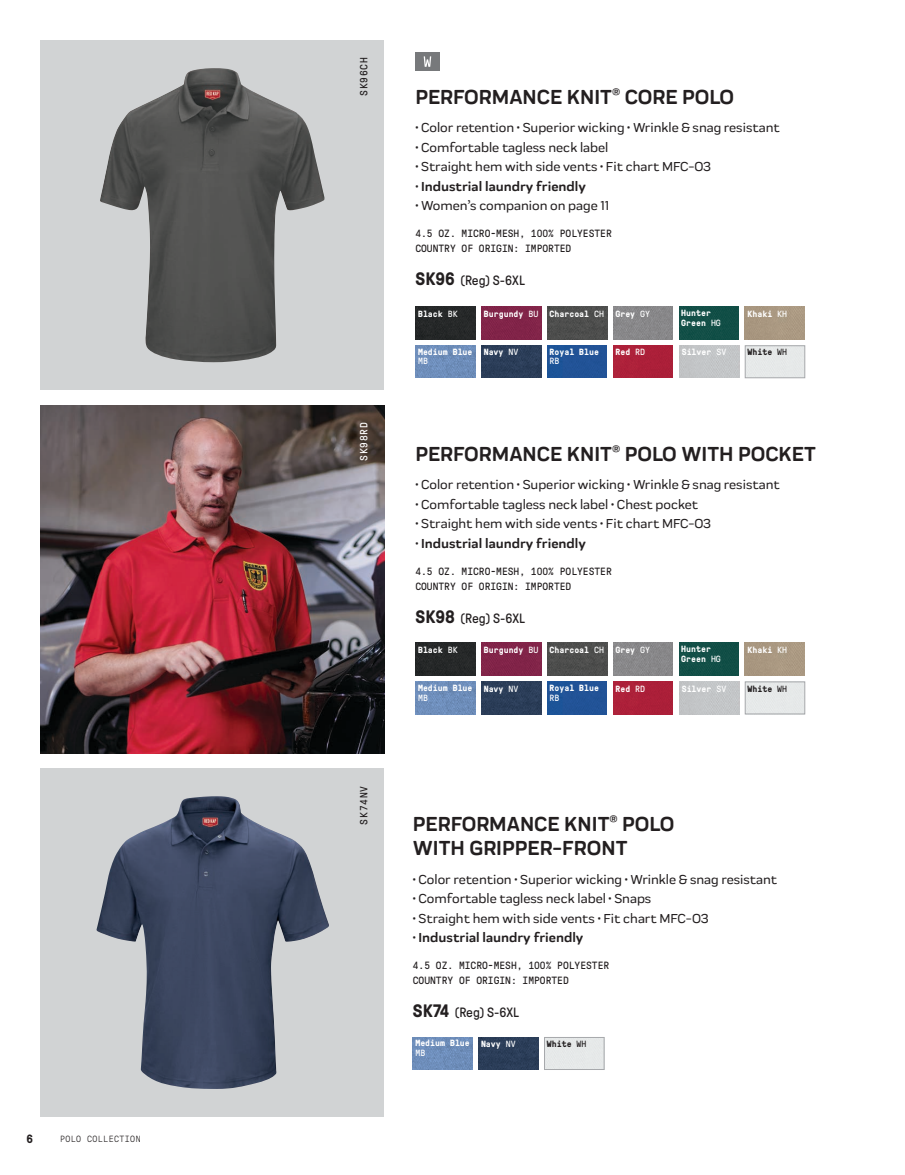
<style>
.page{position:relative;width:905px;height:1175px;background:#fff}
.page>*{position:absolute;margin:0;border:0;box-sizing:border-box;transform-origin:0 0}
.t1{font:700 21px/24px "Praktika Rnd";color:#231f20}
.t2{font:500 13.5px "Praktika Rnd";color:#231f20}
.t3{font:700 13.5px "Praktika Rnd";color:#231f20}
.t4{font:13.5px "GT Pressura";color:#231f20}
.t5{font:700 12px "GT Pressura Mono";color:#231f20}
.t6{font:10.5px/15px "GT Pressura Mono";color:#231f20}
.t7{font:10.5px "GT Pressura Mono";letter-spacing:.075em;color:#fff}
.t8{font:700 9px/9.8px "GT Pressura Mono";color:#fff}
.t9{font:700 9px "GT Pressura Mono";color:#231f20}
.t10{font:300 9px "GT Pressura Mono";letter-spacing:.05em;color:#231f20}
.t11{font:9px "GT Pressura Mono";color:#fff}
.s1{font-weight:500}
.s2{font-weight:700;font-size:18px}
.s3{font-weight:400}
</style>
<div class="page">
<img style="left:40px;top:405px;width:344px;height:348px">
<div style="left:415px;top:53px;width:24px;height:18px;background:#77797b"></div>
<svg style="left:423px;top:56px;width:8px;height:11px"></svg>
<div style="left:613px;top:307px;width:59px;height:32px;background:#88888a"></div>
<div style="left:679px;top:307px;width:59px;height:32px;background:#124f47"></div>
<div style="left:547px;top:307px;width:60px;height:32px;background:#4e4e4d"></div>
<div style="left:415px;top:307px;width:60px;height:32px;background:#252828"></div>
<div style="left:481px;top:307px;width:60px;height:32px;background:#812449"></div>
<div style="left:547px;top:345px;width:59px;height:33px;background:#215397"></div>
<div style="left:613px;top:345px;width:59px;height:33px;background:#ad2039"></div>
<div style="left:481px;top:345px;width:60px;height:33px;background:#2b3e59"></div>
<div style="left:744px;top:307px;width:60px;height:32px;background:#a99881"></div>
<img style="left:415px;top:345px;width:60px;height:33px">
<div style="left:679px;top:345px;width:60px;height:33px;background:#c3c5c7"></div>
<div style="left:745px;top:345px;width:60px;height:33px;border:1px solid #a7a9ac"></div>
<div style="left:478px;top:1037px;width:60px;height:32px;background:#2b3e59"></div>
<img style="left:413px;top:1037px;width:60px;height:32px">
<div style="left:544px;top:1037px;width:60px;height:32px;border:1px solid #a7a9ac"></div>
<div style="left:613px;top:643px;width:59px;height:32px;background:#88888a"></div>
<div style="left:679px;top:643px;width:59px;height:32px;background:#124f47"></div>
<div style="left:547px;top:643px;width:60px;height:32px;background:#4e4e4d"></div>
<div style="left:415px;top:643px;width:60px;height:32px;background:#252828"></div>
<div style="left:481px;top:643px;width:60px;height:32px;background:#812449"></div>
<div style="left:547px;top:681px;width:59px;height:33px;background:#215397"></div>
<div style="left:613px;top:681px;width:59px;height:33px;background:#ad2039"></div>
<div style="left:481px;top:681px;width:60px;height:33px;background:#2b3e59"></div>
<div style="left:744px;top:643px;width:60px;height:32px;background:#a99881"></div>
<img style="left:415px;top:681px;width:60px;height:33px">
<div style="left:679px;top:681px;width:60px;height:33px;background:#c3c5c7"></div>
<div style="left:745px;top:681px;width:60px;height:33px;border:1px solid #a7a9ac"></div>
<div style="left:40px;top:40px;width:344px;height:350px;background:#d1d3d4"></div>
<div style="left:40px;top:768px;width:344px;height:348px;background:#d1d3d4"></div>
<img style="left:100px;top:68px;width:225px;height:294px">
<img style="left:96px;top:796px;width:233px;height:292px">
<p class="t5" style="left:26px;top:1130px;width:8px">6</p>
<p class="t10" style="left:60px;top:1133px;width:82px">POLO COLLECTION</p>
<p class="t6" style="left:356px;top:96px;width:40px;rotate:-90deg">SK96CH</p>
<p class="t7" style="left:358px;top:461px;width:40px;rotate:-90deg">SK98RD</p>
<p class="t6" style="left:356px;top:824px;width:40px;rotate:-90deg">SK74NV</p>
<h1 class="t1" style="left:415px;top:83px;width:320px">PERFORMANCE KNIT<sup>®</sup> CORE POLO</h1>
<p class="t2" style="left:415px;top:118px;width:366px">• Color retention • Superior wicking • Wrinkle &amp; snag resistant</p>
<p class="t2" style="left:415px;top:137px;width:195px">• Comfortable tagless neck label</p>
<p class="t2" style="left:415px;top:157px;width:297px">• Straight hem with side vents • Fit chart MFC-03</p>
<p class="t3" style="left:415px;top:176px;width:172px"><span class="s1">•</span> Industrial laundry friendly</p>
<p class="t2" style="left:415px;top:196px;width:195px">• Women’s companion on page 11</p>
<p class="t6" style="left:415px;top:226px;width:198px">4.5 OZ. MICRO-MESH, 100% POLYESTER<br>COUNTRY OF ORIGIN: IMPORTED</p>
<p class="t4" style="left:415px;top:274px;width:111px"><span class="s2">SK96</span> (Reg) S-6XL</p>
<p class="t8" style="left:615px;top:308px;width:36px">Grey <span class="s3">GY</span></p>
<p class="t8" style="left:681px;top:307px;width:41px">Hunter<br>Green <span class="s3">HG</span></p>
<p class="t8" style="left:418px;top:308px;width:41px">Black <span class="s3">BK</span></p>
<p class="t8" style="left:484px;top:308px;width:122px">Burgundy <span class="s3">BU</span> Charcoal <span class="s3">CH</span></p>
<p class="t8" style="left:549px;top:346px;width:51px">Royal Blue</p>
<p class="t11" style="left:549px;top:356px;width:11px">RB</p>
<p class="t8" style="left:747px;top:308px;width:41px">Khaki <span class="s3">KH</span></p>
<p class="t8" style="left:418px;top:346px;width:56px">Medium Blue</p>
<p class="t11" style="left:418px;top:356px;width:11px">MB</p>
<p class="t8" style="left:681px;top:347px;width:46px">Silver <span class="s3">SV</span></p>
<p class="t9" style="left:747px;top:346px;width:41px">White <span class="s3">WH</span></p>
<p class="t8" style="left:483px;top:347px;width:36px">Navy <span class="s3">NV</span></p>
<p class="t8" style="left:615px;top:347px;width:31px">Red <span class="s3">RD</span></p>
<h1 class="t1" style="left:415px;top:440px;width:402px">PERFORMANCE KNIT<sup>®</sup> POLO WITH POCKET</h1>
<p class="t2" style="left:415px;top:474px;width:366px">• Color retention • Superior wicking • Wrinkle &amp; snag resistant</p>
<p class="t2" style="left:415px;top:494px;width:284px">• Comfortable tagless neck label • Chest pocket</p>
<p class="t2" style="left:415px;top:513px;width:297px">• Straight hem with side vents • Fit chart MFC-03</p>
<p class="t3" style="left:415px;top:532px;width:172px"><span class="s1">•</span> Industrial laundry friendly</p>
<p class="t6" style="left:415px;top:564px;width:198px">4.5 OZ. MICRO-MESH, 100% POLYESTER<br>COUNTRY OF ORIGIN: IMPORTED</p>
<p class="t4" style="left:415px;top:611px;width:111px"><span class="s2">SK98</span> (Reg) S-6XL</p>
<p class="t8" style="left:615px;top:644px;width:36px">Grey <span class="s3">GY</span></p>
<p class="t8" style="left:681px;top:643px;width:41px">Hunter<br>Green <span class="s3">HG</span></p>
<p class="t8" style="left:418px;top:644px;width:41px">Black <span class="s3">BK</span></p>
<p class="t8" style="left:484px;top:644px;width:122px">Burgundy <span class="s3">BU</span> Charcoal <span class="s3">CH</span></p>
<p class="t8" style="left:549px;top:682px;width:51px">Royal Blue</p>
<p class="t11" style="left:549px;top:692px;width:11px">RB</p>
<p class="t8" style="left:747px;top:644px;width:41px">Khaki <span class="s3">KH</span></p>
<p class="t8" style="left:418px;top:682px;width:56px">Medium Blue</p>
<p class="t11" style="left:418px;top:692px;width:11px">MB</p>
<p class="t8" style="left:681px;top:683px;width:46px">Silver <span class="s3">SV</span></p>
<p class="t9" style="left:747px;top:682px;width:41px">White <span class="s3">WH</span></p>
<p class="t8" style="left:483px;top:683px;width:36px">Navy <span class="s3">NV</span></p>
<p class="t8" style="left:615px;top:683px;width:31px">Red <span class="s3">RD</span></p>
<h1 class="t1" style="left:413px;top:810px;width:263px">PERFORMANCE KNIT<sup>®</sup> POLO<br>WITH GRIPPER-FRONT</h1>
<p class="t2" style="left:413px;top:869px;width:366px">• Color retention • Superior wicking • Wrinkle &amp; snag resistant</p>
<p class="t2" style="left:413px;top:888px;width:240px">• Comfortable tagless neck label • Snaps</p>
<p class="t2" style="left:413px;top:908px;width:297px">• Straight hem with side vents • Fit chart MFC-03</p>
<p class="t3" style="left:413px;top:927px;width:172px"><span class="s1">•</span> Industrial laundry friendly</p>
<p class="t6" style="left:413px;top:958px;width:198px">4.5 OZ. MICRO-MESH, 100% POLYESTER<br>COUNTRY OF ORIGIN: IMPORTED</p>
<p class="t4" style="left:413px;top:1005px;width:108px"><span class="s2">SK74</span> (Reg) S-6XL</p>
<p class="t8" style="left:415px;top:1037px;width:102px">Medium Blue Navy <span class="s3">NV<br>MB</span></p>
<p class="t9" style="left:547px;top:1037px;width:41px">White <span class="s3">WH</span></p>
</div>
